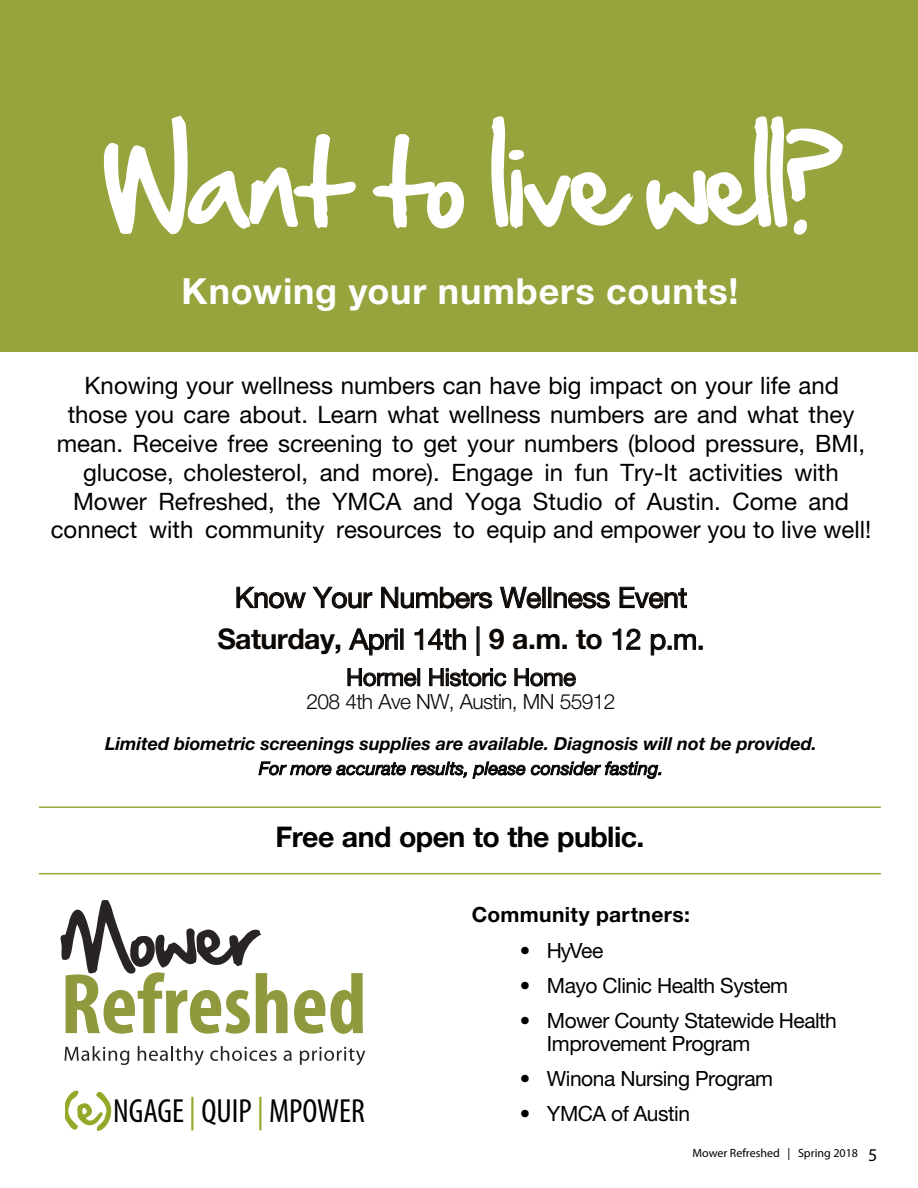
<style>
.page{position:relative;width:918px;height:1188px;background:#fff}
.page>*{position:absolute;margin:0;border:0;box-sizing:border-box;transform-origin:0 0}
.t1{font:99px "Handof Sean";letter-spacing:-.02em;color:#fff}
.t2{font:700 36px "Helvetica Neue LT Std";letter-spacing:.025em;color:#fff}
.t3{font:condensed 33.6px "Myriad Pro";color:#000}
.t4{font:28.5px/41.7px "Helvetica Neue LT Std";letter-spacing:-.02em;color:#0b0704;text-align:center}
.t5{font:700 28.5px "Helvetica Neue LT Std";letter-spacing:-.02em;color:#000}
.t6{font:24px/28.8px "Helvetica Neue LT Std";color:#000;text-align:center}
.t7{font:24px "Helvetica Neue LT Std";letter-spacing:-.02em;color:#0b0704}
.t8{font:21px/22.5px "Helvetica Neue LT Std";letter-spacing:-.025em;color:#000}
.t9{font:300 21px "Helvetica Neue LT Std";letter-spacing:-.03em;color:#0b0704}
.t10{font:700 21px "Helvetica Neue LT Std";letter-spacing:.015em;color:#000}
.t11{font:italic 700 18px "Helvetica Neue LT Std";color:#000}
.t12{font:italic 18px "Helvetica Neue LT Std";color:#000}
.t13{font:12px "Myriad Pro";color:#000}
.s1{font-weight:700}
.s2{color:#94a82a}
.s3{font-size:18px}
</style>
<div class="page">
<div style="left:0;top:0;width:918px;height:351px;background:#97a43e"></div>
<hr style="left:39px;top:873px;width:842px;height:1px;background:#97a43e">
<hr style="left:39px;top:806px;width:842px;height:2px;background:#97a43e">
<svg style="left:236px;top:586px;width:70px;height:23px"></svg>
<svg style="left:312px;top:586px;width:61px;height:23px"></svg>
<svg style="left:381px;top:586px;width:112px;height:23px"></svg>
<svg style="left:500px;top:586px;width:41px;height:23px"></svg>
<div style="left:548px;top:587px;width:3px;height:21px;border:1px solid #0b0704"></div>
<svg style="left:553px;top:592px;width:57px;height:17px"></svg>
<svg style="left:619px;top:586px;width:68px;height:23px"></svg>
<svg style="left:349px;top:628px;width:49px;height:28px"></svg>
<div style="left:400px;top:629px;width:3px;height:21px;border:1px solid #0b0704"></div>
<svg style="left:414px;top:628px;width:52px;height:22px"></svg>
<svg style="left:612px;top:628px;width:29px;height:22px"></svg>
<svg style="left:650px;top:633px;width:53px;height:23px"></svg>
<svg style="left:347px;top:668px;width:70px;height:19px"></svg>
<svg style="left:429px;top:668px;width:78px;height:19px"></svg>
<svg style="left:514px;top:668px;width:62px;height:19px"></svg>
<svg style="left:258px;top:761px;width:403px;height:18px"></svg>
<svg style="left:65px;top:1046px;width:64px;height:19px"></svg>
<svg style="left:138px;top:1046px;width:66px;height:19px"></svg>
<svg style="left:210px;top:1046px;width:67px;height:15px"></svg>
<svg style="left:284px;top:1051px;width:8px;height:10px"></svg>
<svg style="left:300px;top:1047px;width:65px;height:18px"></svg>
<svg style="left:61px;top:900px;width:227px;height:134px"></svg>
<svg style="left:294px;top:973px;width:69px;height:61px"></svg>
<svg style="left:66px;top:1090px;width:46px;height:41px"></svg>
<h1 class="t1" style="left:103px;top:115px;width:741px">Want to live well?</h1>
<h2 class="t2" style="left:182px;top:269px;width:558px">Knowing your numbers counts!</h2>
<p class="t6" style="left:51px;top:371px;width:822px">Knowing your wellness numbers can have big impact on your life and<br>those you care about. Learn what wellness numbers are and what they mean. Receive free screening to get your numbers (blood pressure, BMI, glucose, cholesterol, and more). Engage in fun Try-It activities with Mower Refreshed, the YMCA and Yoga Studio of Austin. Come and connect with community resources to equip and empower you to live well!</p>
<p class="t4" style="left:217px;top:576px;width:489px">Know Your Numbers Wellness Event<br><span class="s1">Saturday,</span> April 14th | <span class="s1">9 a.m. to</span> 12 p.m.</p>
<p class="t7" style="left:346px;top:663px;width:232px">Hormel Historic Home</p>
<p class="t9" style="left:306px;top:689px;width:311px">208 4th Ave NW, Austin, MN 55912</p>
<p class="t11" style="left:105px;top:733px;width:713px">Limited biometric screenings supplies are available. Diagnosis will not be provided.</p>
<p class="t12" style="left:259px;top:757px;width:406px">For more accurate results, please consider fasting.</p>
<p class="t5" style="left:275px;top:820px;width:371px">Free and open to the public.</p>
<h3 class="t3" style="left:113px;top:1093px;width:253px">NGAGE <span class="s2">|</span> QUIP <span class="s2">|</span> MPOWER</h3>
<p class="t10" style="left:472px;top:901px;width:220px">Community partners:</p>
<p class="t8" style="left:520px;top:939px;width:85px">• HyVee</p>
<p class="t8" style="left:520px;top:974px;width:270px">• Mayo Clinic Health System</p>
<p class="t8" style="left:547px;top:1009px;width:292px;text-indent:-27px">• Mower County Statewide Health<br>Improvement Program</p>
<p class="t8" style="left:520px;top:1067px;width:255px">• Winona Nursing Program</p>
<p class="t8" style="left:520px;top:1102px;width:172px">• YMCA of Austin</p>
<p class="t13" style="left:692px;top:1146px;width:187px">Mower Refreshed | Spring 2018 <span class="s3">5</span></p>
</div>
